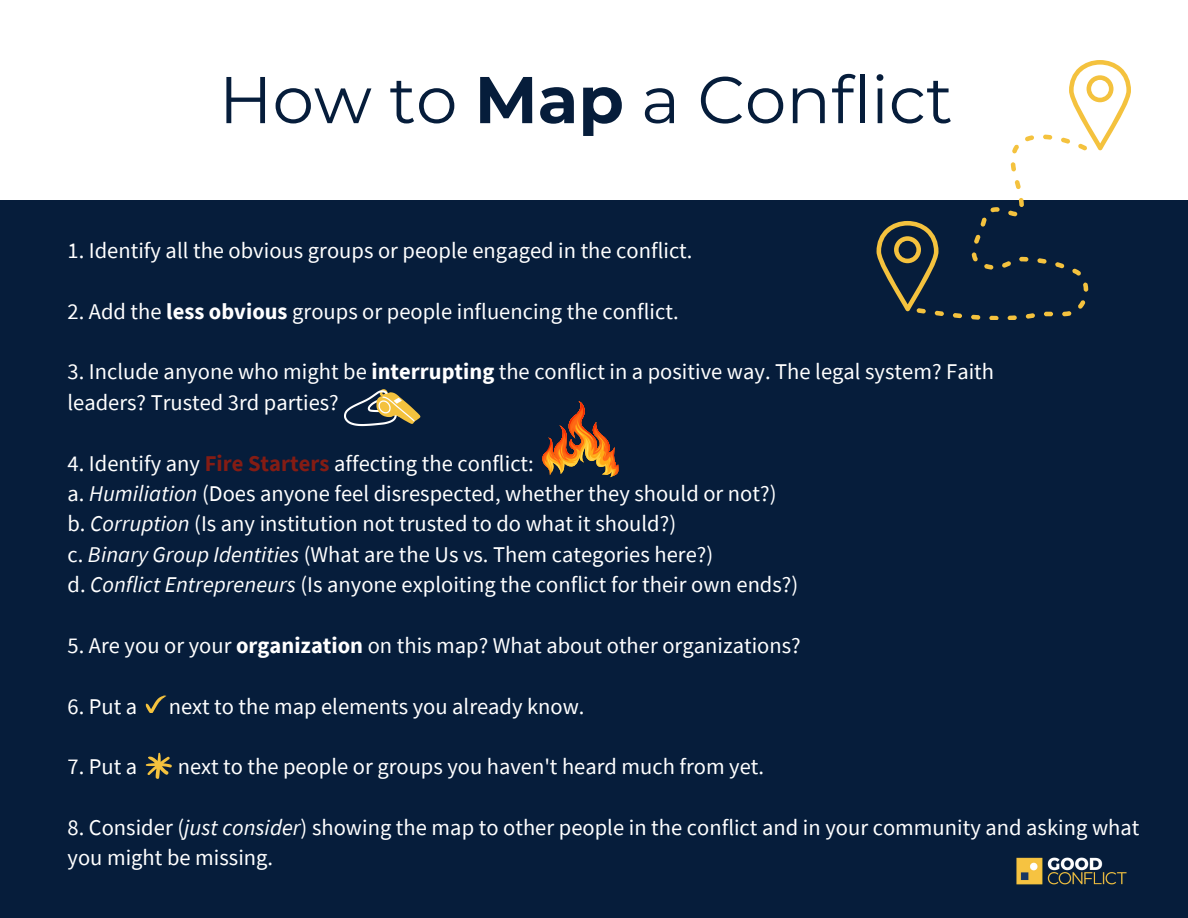
<style>
.page{position:relative;width:1188px;height:918px;background:#fff}
.page>*{position:absolute;margin:0;border:0;box-sizing:border-box;transform-origin:0 0}
.t1{font:66px "Montserrat";color:#061d3b}
.t2{font:22.5px/30.3px "Source Sans Pro";color:#fff}
.t3{font:16.5px "DIN Next Slab Pro";letter-spacing:.015em;color:#fff}
.s1{font-weight:700}
.s2{font-weight:700;color:#841c14}
.s3{font-style:italic}
</style>
<div class="page">
<div style="left:0;top:201px;width:1188px;height:717px;background:#061d3b"></div>
<img style="left:1004px;top:842px;width:136px;height:58px">
<svg style="left:877px;top:60px;width:254px;height:260px"></svg>
<svg style="left:146px;top:695px;width:21px;height:18px"></svg>
<svg style="left:146px;top:752px;width:27px;height:27px"></svg>
<svg style="left:541px;top:401px;width:78px;height:76px;background:#63432d"></svg>
<svg style="left:344px;top:389px;width:76px;height:37px;background:#626457"></svg>
<h1 class="t1" style="left:219px;top:59px;width:735px">How to <span class="s1">Map</span> a Conflict</h1>
<p class="t2" style="left:67px;top:235px;width:627px">1. Identify all the obvious groups or people engaged in the conflict.</p>
<p class="t2" style="left:67px;top:296px;width:613px">2. Add the <span class="s1">less obvious</span> groups or people influencing the conflict.</p>
<p class="t2" style="left:67px;top:356px;width:928px">3. Include anyone who might be <span class="s1">interrupting</span> the conflict in a positive way. The legal system? Faith leaders? Trusted 3rd parties?</p>
<p class="t2" style="left:67px;top:447px;width:732px">4. Identify any <span class="s2">Fire Starters</span> affecting the conflict:<br>a. <span class="s3">Humiliation</span> (Does anyone feel disrespected, whether they should or not?) b. <span class="s3">Corruption</span> (Is any institution not trusted to do what it should?)<br>c. <span class="s3">Binary Group Identities</span> (What are the Us vs. Them categories here?)<br>d. <span class="s3">Conflict Entrepreneurs</span> (Is anyone exploiting the conflict for their own ends?)</p>
<p class="t2" style="left:67px;top:630px;width:735px">5. Are you or your <span class="s1">organization</span> on this map? What about other organizations?</p>
<p class="t3" style="left:128px;top:646px;width:173px">dignity, pride, or status</p>
<p class="t3" style="left:400px;top:646px;width:133px">cannot be trusted</p>
<p class="t3" style="left:619px;top:646px;width:196px">Democrat, Black vs. White</p>
<p class="t2" style="left:67px;top:690px;width:71px">6. Put a</p>
<p class="t2" style="left:169px;top:690px;width:417px">next to the map elements you already know.</p>
<p class="t2" style="left:67px;top:751px;width:71px">7. Put a</p>
<p class="t2" style="left:178px;top:751px;width:588px">next to the people or groups you haven't heard much from yet.</p>
<p class="t2" style="left:67px;top:812px;width:1073px">8. Consider (<span class="s3">just consider</span>) showing the map to other people in the conflict and in your community and asking what you might be missing.</p>
</div>
